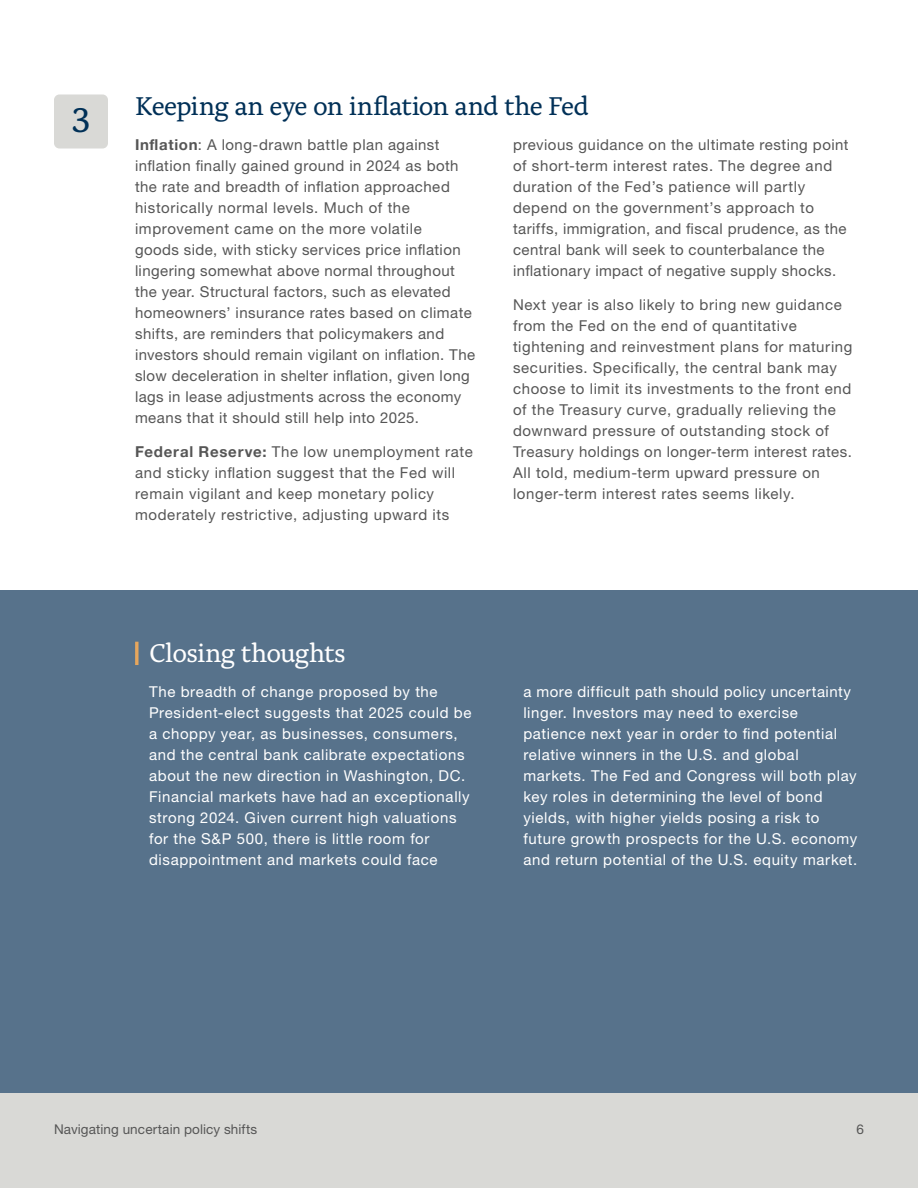
<style>
.page{position:relative;width:918px;height:1188px;background:#fff}
.page>*{position:absolute;margin:0;border:0;box-sizing:border-box;transform-origin:0 0}
.t1{font:36px "Alda Pro";color:#003057}
.Heads__alda{font:27px "Alda Pro";letter-spacing:-.025em;color:#003057}
.Heads__alda-2{font:27px "Alda Pro";letter-spacing:-.025em;color:#fff}
.Body__10_14_Roman{font:15px/21px "Helvetica Neue LT Pro";letter-spacing:.035em;color:#565656}
.Body__10_14_Roman-2{font:15px/21px "Helvetica Neue LT Pro";letter-spacing:.04em;color:#fff}
.Running_head{font:13.5px "Helvetica Neue LT Pro";letter-spacing:.01em;color:#565656}
.s1{font-weight:700}
</style>
<div class="page">
<div style="left:0;top:590px;width:918px;height:504px;background:#57728b"></div>
<svg style="left:135px;top:642px;width:4px;height:23px"></svg>
<div style="left:0;top:1094px;width:918px;height:94px;background:#d9d9d6"></div>
<div style="left:54px;top:94px;width:54px;height:54px;background:#d9d9d6;border-radius:5px"></div>
<p class="t1" style="left:72px;top:94px;width:20px">3</p>
<p class="Heads__alda" style="left:135px;top:86px;width:456px">Keeping an eye on inflation and the Fed</p>
<p class="Body__10_14_Roman" style="left:135px;top:133px;width:342px"><span class="s1">Inflation</span>: A long-drawn battle plan against inflation finally gained ground in 2024 as both the rate and breadth of inflation approached historically normal levels. Much of the improvement came on the more volatile<br>goods side, with sticky services price inflation lingering somewhat above normal throughout the year. Structural factors, such as elevated homeowners’ insurance rates based on climate shifts, are reminders that policymakers and investors should remain vigilant on inflation. The slow deceleration in shelter inflation, given long lags in lease adjustments across the economy means that it should still help into 2025.</p>
<p class="Body__10_14_Roman" style="left:135px;top:441px;width:339px"><span class="s1">Federal Reserve:</span> The low unemployment rate and sticky inflation suggest that the Fed will remain vigilant and keep monetary policy moderately restrictive, adjusting upward its</p>
<p class="Body__10_14_Roman" style="left:513px;top:133px;width:337px">previous guidance on the ultimate resting point of short-term interest rates. The degree and duration of the Fed’s patience will partly depend on the government’s approach to tariffs, immigration, and fiscal prudence, as the central bank will seek to counterbalance the inflationary impact of negative supply shocks.</p>
<p class="Body__10_14_Roman" style="left:513px;top:294px;width:341px">Next year is also likely to bring new guidance from the Fed on the end of quantitative tightening and reinvestment plans for maturing securities. Specifically, the central bank may choose to limit its investments to the front end of the Treasury curve, gradually relieving the downward pressure of outstanding stock of Treasury holdings on longer-term interest rates.<br>All told, medium-term upward pressure on longer-term interest rates seems likely.</p>
<p class="Heads__alda-2" style="left:149px;top:633px;width:198px">Closing thoughts</p>
<p class="Body__10_14_Roman-2" style="left:149px;top:681px;width:324px">The breadth of change proposed by the President-elect suggests that 2025 could be a choppy year, as businesses, consumers, and the central bank calibrate expectations about the new direction in Washington, DC.<br>Financial markets have had an exceptionally strong 2024. Given current high valuations for the S&amp;P 500, there is little room for disappointment and markets could face</p>
<p class="Body__10_14_Roman-2" style="left:523px;top:681px;width:336px">a more difficult path should policy uncertainty linger. Investors may need to exercise patience next year in order to find potential relative winners in the U.S. and global markets. The Fed and Congress will both play key roles in determining the level of bond yields, with higher yields posing a risk to future growth prospects for the U.S. economy and return potential of the U.S. equity market.</p>
<p class="Running_head" style="left:54px;top:1121px;width:205px">Navigating uncertain policy shifts</p>
<p class="Running_head" style="left:857px;top:1121px;width:9px">6</p>
</div>
